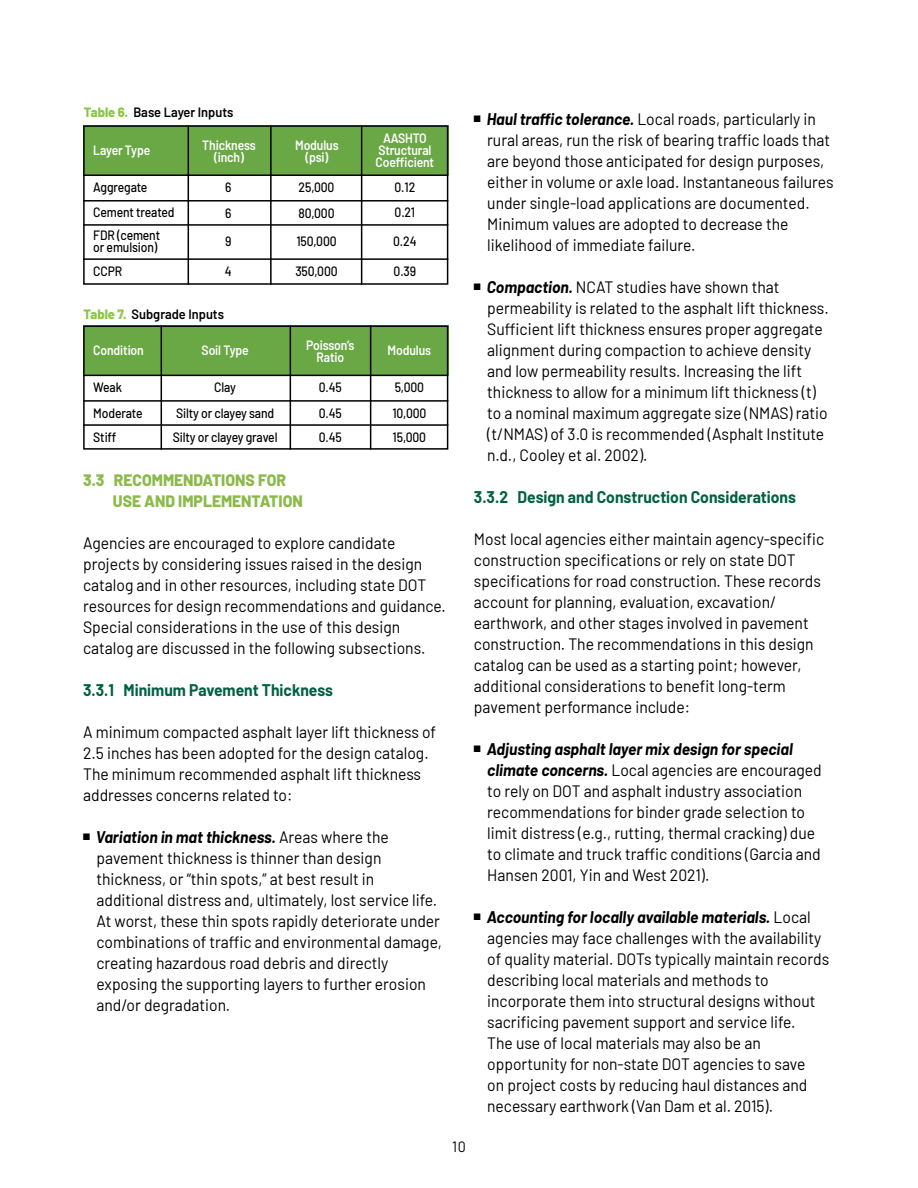
<style>
.page{position:relative;width:918px;height:1188px;background:#fff}
.page>*{position:absolute;margin:0;border:0;box-sizing:border-box;transform-origin:0 0}
.t1{font:16.5px/21px "Barlow";color:#000;scale:.95 1}
.t2{font:700 16.5px "Barlow";color:#006142;scale:.95 1}
.t3{font:800 16.5px/21px "Barlow";color:#8bba4a;scale:.95 1}
.t4{font:15px "Barlow";color:#000;scale:.95 1}
.t5{font:500 13.5px/25.5px "Barlow";letter-spacing:-.01em;color:#000;scale:.9 1}
.t6{font:600 13.5px/12px "Barlow";letter-spacing:-.01em;color:#fff;text-align:center;scale:.9 1}
.t7{font:600 13.5px "Barlow";color:#000;scale:.95 1}
.s1{font-weight:800;color:#8cc740}
.s2{font-weight:700;font-style:italic}
</style>
<div class="page">
<div style="left:83px;top:125px;width:365px;height:50px;background:#6aa846"></div>
<hr style="left:83px;top:175px;width:365px;height:1px;background:#000">
<hr style="left:83px;top:200px;width:365px;height:2px;background:#000">
<hr style="left:188px;top:125px;width:1px;height:160px;background:#000">
<hr style="left:270px;top:125px;width:2px;height:160px;background:#000">
<hr style="left:361px;top:125px;width:1px;height:160px;background:#000">
<hr style="left:83px;top:224px;width:365px;height:2px;background:#000">
<hr style="left:83px;top:258px;width:365px;height:2px;background:#000">
<div style="left:83px;top:125px;width:365px;height:160px;border:2px solid #000"></div>
<div style="left:83px;top:325px;width:365px;height:50px;background:#6aa846"></div>
<hr style="left:83px;top:375px;width:365px;height:1px;background:#000">
<hr style="left:83px;top:400px;width:365px;height:2px;background:#000">
<hr style="left:161px;top:325px;width:1px;height:125px;background:#000">
<hr style="left:290px;top:325px;width:1px;height:125px;background:#000">
<hr style="left:370px;top:325px;width:1px;height:125px;background:#000">
<hr style="left:83px;top:424px;width:365px;height:2px;background:#000">
<div style="left:83px;top:325px;width:365px;height:125px;border:2px solid #000"></div>
<p class="t7" style="left:84px;top:102px;width:159px"><span class="s1">Table 6.</span> Base Layer Inputs</p>
<p class="t6" style="left:93px;top:143px;width:65px">Layer Type</p>
<p class="t6" style="left:202px;top:138px;width:61px">Thickness (inch)</p>
<p class="t5" style="left:93px;top:173px;width:92px">Aggregate<br>Cement treated</p>
<p class="t5" style="left:93px;top:228px;width:76px;line-height:12px">FDR (cement or emulsion)</p>
<p class="t5" style="left:93px;top:257px;width:34px">CCPR</p>
<p class="t5" style="left:225px;top:173px;width:9px">6<br>6</p>
<p class="t5" style="left:225px;top:227px;width:9px">9</p>
<p class="t5" style="left:225px;top:257px;width:9px">4</p>
<p class="t7" style="left:83px;top:304px;width:149px"><span class="s1">Table 7.</span> Subgrade Inputs</p>
<p class="t6" style="left:93px;top:343px;width:58px">Condition</p>
<p class="t6" style="left:202px;top:343px;width:54px">Soil Type</p>
<p class="t5" style="left:93px;top:373px;width:56px">Weak<br>Moderate</p>
<p class="t5" style="left:93px;top:423px;width:27px">Stiff</p>
<p class="t5" style="left:176px;top:373px;width:110px;text-align:center">Clay<br>Silty or clayey sand</p>
<p class="t5" style="left:173px;top:423px;width:118px">Silty or clayey gravel</p>
<p class="t6" style="left:295px;top:138px;width:50px">Modulus (psi)</p>
<p class="t5" style="left:298px;top:173px;width:42px">25,000<br>80,000</p>
<p class="t5" style="left:296px;top:227px;width:46px">150,000</p>
<p class="t5" style="left:295px;top:257px;width:49px">350,000</p>
<p class="t6" style="left:306px;top:338px;width:55px">Poisson’s<br>Ratio</p>
<p class="t5" style="left:319px;top:373px;width:27px">0.45<br>0.45</p>
<p class="t5" style="left:319px;top:423px;width:27px">0.45</p>
<p class="t6" style="left:376px;top:131px;width:67px">AASHTO<br>Structural<br>Coefficient</p>
<p class="t5" style="left:395px;top:173px;width:25px">0.12<br>0.21</p>
<p class="t5" style="left:393px;top:227px;width:27px">0.24</p>
<p class="t5" style="left:394px;top:257px;width:27px">0.39</p>
<p class="t6" style="left:388px;top:343px;width:50px">Modulus</p>
<p class="t5" style="left:392px;top:373px;width:39px">5,000<br>10,000</p>
<p class="t5" style="left:393px;top:423px;width:39px">15,000</p>
<p class="t3" style="left:113px;top:469px;width:201px;text-indent:-30px">3.3 RECOMMENDATIONS FOR<br>USE AND IMPLEMENTATION</p>
<p class="t1" style="left:83px;top:532px;width:383px">Agencies are encouraged to explore candidate projects by considering issues raised in the design catalog and in other resources, including state DOT resources for design recommendations and guidance.<br>Special considerations in the use of this design catalog are discussed in the following subsections.</p>
<p class="t2" style="left:83px;top:678px;width:265px">3.3.1 Minimum Pavement Thickness</p>
<p class="t1" style="left:83px;top:721px;width:373px">A minimum compacted asphalt layer lift thickness of 2.5 inches has been adopted for the design catalog.<br>The minimum recommended asphalt lift thickness addresses concerns related to:</p>
<p class="t1" style="left:96px;top:826px;width:365px;text-indent:-13px"><sup>N</sup> <span class="s2">Variation in mat thickness.</span> Areas where the pavement thickness is thinner than design thickness, or “thin spots,” at best result in additional distress and, ultimately, lost service life.<br>At worst, these thin spots rapidly deteriorate under combinations of traffic and environmental damage, creating hazardous road debris and directly exposing the supporting layers to further erosion and/or degradation.</p>
<p class="t1" style="left:487px;top:107px;width:366px;text-indent:-13px"><sup>N</sup> <span class="s2">Haul traffic tolerance.</span> Local roads, particularly in rural areas, run the risk of bearing traffic loads that are beyond those anticipated for design purposes, either in volume or axle load. Instantaneous failures under single-load applications are documented.<br>Minimum values are adopted to decrease the likelihood of immediate failure.</p>
<p class="t1" style="left:487px;top:275px;width:361px;text-indent:-13px"><sup>N</sup> <span class="s2">Compaction.</span> NCAT studies have shown that permeability is related to the asphalt lift thickness.<br>Sufficient lift thickness ensures proper aggregate alignment during compaction to achieve density and low permeability results. Increasing the lift thickness to allow for a minimum lift thickness (t) to a nominal maximum aggregate size (NMAS) ratio (t/NMAS) of 3.0 is recommended (Asphalt Institute n.d., Cooley et al. 2002).</p>
<p class="t2" style="left:474px;top:484px;width:341px">3.3.2 Design and Construction Considerations</p>
<p class="t1" style="left:474px;top:527px;width:370px">Most local agencies either maintain agency-specific construction specifications or rely on state DOT specifications for road construction. These records account for planning, evaluation, excavation/ earthwork, and other stages involved in pavement construction. The recommendations in this design catalog can be used as a starting point; however, additional considerations to benefit long-term pavement performance include:</p>
<p class="t1" style="left:487px;top:737px;width:354px;text-indent:-13px"><sup>N</sup> <span class="s2">Adjusting asphalt layer mix design for special climate concerns.</span> Local agencies are encouraged to rely on DOT and asphalt industry association recommendations for binder grade selection to limit distress (e.g., rutting, thermal cracking) due to climate and truck traffic conditions (Garcia and Hansen 2001, Yin and West 2021).</p>
<p class="t1" style="left:487px;top:905px;width:361px;text-indent:-13px"><sup>N</sup> <span class="s2">Accounting for locally available materials.</span> Local agencies may face challenges with the availability of quality material. DOTs typically maintain records describing local materials and methods to incorporate them into structural designs without sacrificing pavement support and service life.<br>The use of local materials may also be an opportunity for non-state DOT agencies to save<br>on project costs by reducing haul distances and necessary earthwork (Van Dam et al. 2015).</p>
<p class="t4" style="left:452px;top:1136px;width:16px">10</p>
</div>
